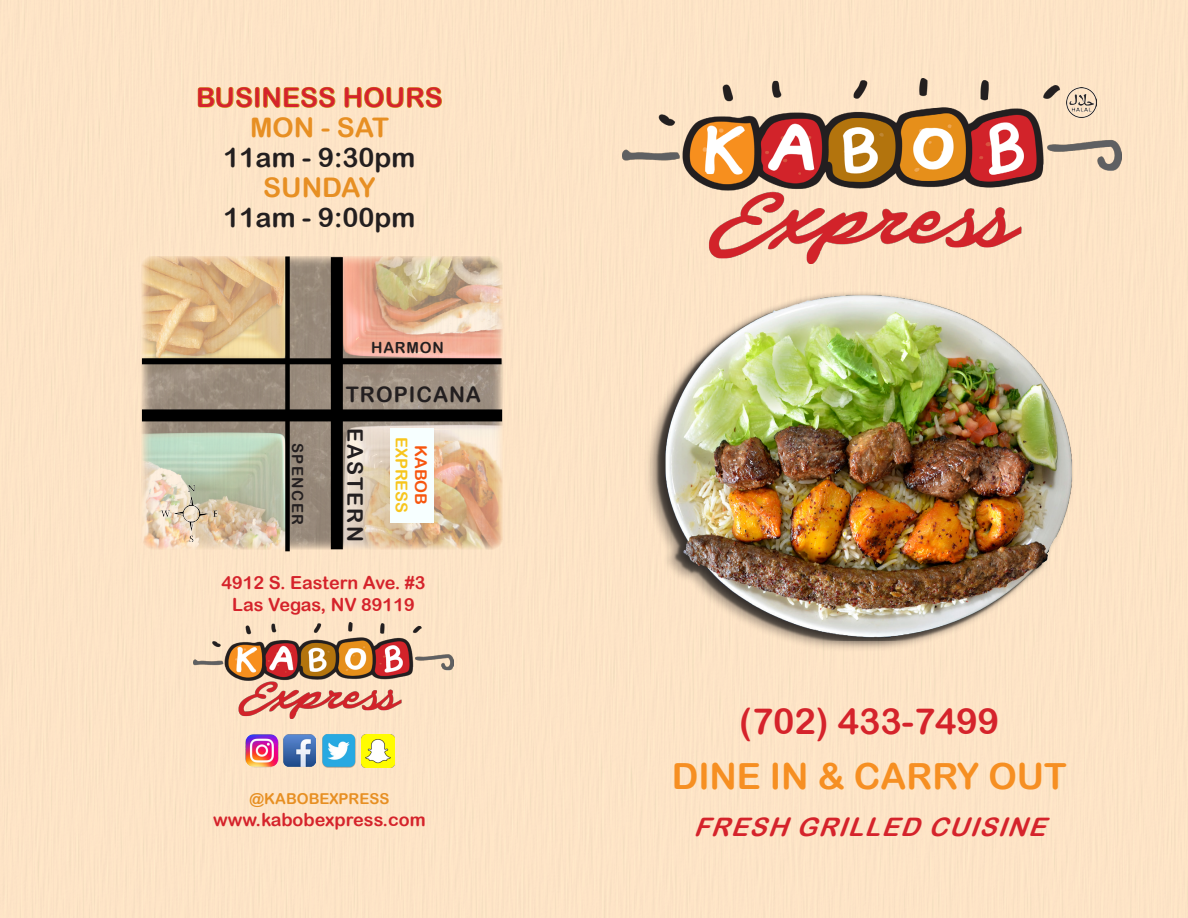
<style>
.page{position:relative;width:1188px;height:918px;background:#fde4c6}
.page>*{position:absolute;margin:0;border:0;box-sizing:border-box;transform-origin:0 0}
.t1{font:36px "Arial Rounded MT Bold";color:#f68f22}
.t2{font:36px "Arial Rounded MT Bold";color:#d5232b}
.t3{font:27px "Arial Rounded MT Bold";color:#231f20}
.t4{font:27px "Arial Rounded MT Bold";color:#d5232b}
.t5{font:27px "Arial Rounded MT Bold";color:#e78f23}
.t6{font:italic 25.5px "Arial Rounded MT Bold";color:#d5232b}
.t7{font:21.45px "Arial Rounded MT Bold";letter-spacing:.05em;color:#231f20}
.t8{font:21.45px "Arial Rounded MT Bold";letter-spacing:.1em;color:#231f20}
.t9{font:18px "Arial Rounded MT Bold";color:#d5232b}
.t10{font:16.2px "Arial Rounded MT Bold";letter-spacing:-.01em;color:#f7c51c}
.t11{font:16.2px "Arial Rounded MT Bold";letter-spacing:-.01em;color:#f7550e}
.t12{font:15.3px "Arial Rounded MT Bold";letter-spacing:.1em;color:#231f20}
.t13{font:15px "Arial Rounded MT Bold";color:#e78f23}
</style>
<div class="page">
<img style="left:142px;top:256px;width:360px;height:294px">
<img style="left:623px;top:78px;width:499px;height:185px">
<img style="left:193px;top:622px;width:260px;height:97px">
<svg style="left:198px;top:87px;width:138px;height:21px"></svg>
<svg style="left:344px;top:87px;width:98px;height:21px"></svg>
<div style="left:142px;top:358px;width:360px;height:6px;background:#000"></div>
<div style="left:285px;top:256px;width:5px;height:295px;background:#000"></div>
<div style="left:142px;top:409px;width:360px;height:12px;background:#000"></div>
<div style="left:331px;top:257px;width:12px;height:292px;background:#000"></div>
<div style="left:644px;top:291px;width:429px;height:360px;background:#231f20;opacity:.75"></div>
<img style="left:596px;top:285px;width:529px;height:355px">
<img style="left:284px;top:734px;width:31px;height:32px">
<img style="left:321px;top:733px;width:35px;height:35px">
<img style="left:362px;top:734px;width:33px;height:33px">
<img style="left:245px;top:734px;width:34px;height:34px">
<img style="left:1067px;top:88px;width:29px;height:29px">
<img style="left:160px;top:484px;width:58px;height:58px">
<div style="left:390px;top:428px;width:43px;height:94px;background:#f7ffff"></div>
<p class="t4" style="left:196px;top:82px;width:248px">BUSINESS HOURS</p>
<p class="t5" style="left:250px;top:112px;width:140px">MON - SAT</p>
<p class="t3" style="left:224px;top:142px;width:193px">11am - 9:30pm</p>
<p class="t5" style="left:263px;top:172px;width:114px">SUNDAY</p>
<p class="t3" style="left:224px;top:202px;width:193px">11am - 9:00pm</p>
<p class="t12" style="left:371px;top:339px;width:74px">HARMON</p>
<p class="t7" style="left:346px;top:381px;width:137px">TROPICANA</p>
<p class="t8" style="left:368px;top:428px;width:115px;rotate:90deg">EASTERN</p>
<p class="t10" style="left:411px;top:437px;width:77px;rotate:90deg">EXPRESS</p>
<p class="t12" style="left:306px;top:443px;width:84px;rotate:90deg">SPENCER</p>
<p class="t11" style="left:431px;top:445px;width:61px;rotate:90deg">KABOB</p>
<p class="t9" style="left:221px;top:572px;width:206px">4912 S. Eastern Ave. #3</p>
<p class="t9" style="left:232px;top:594px;width:184px">Las Vegas, NV 89119</p>
<p class="t13" style="left:250px;top:790px;width:141px">@KABOBEXPRESS</p>
<p class="t9" style="left:213px;top:809px;width:214px">www.kabobexpress.com</p>
<p class="t2" style="left:739px;top:700px;width:262px">(702) 433-7499</p>
<p class="t1" style="left:672px;top:755px;width:397px">DINE IN &amp; CARRY OUT</p>
<p class="t6" style="left:694px;top:812px;width:364px">FRESH GRILLED CUISINE</p>
</div>
